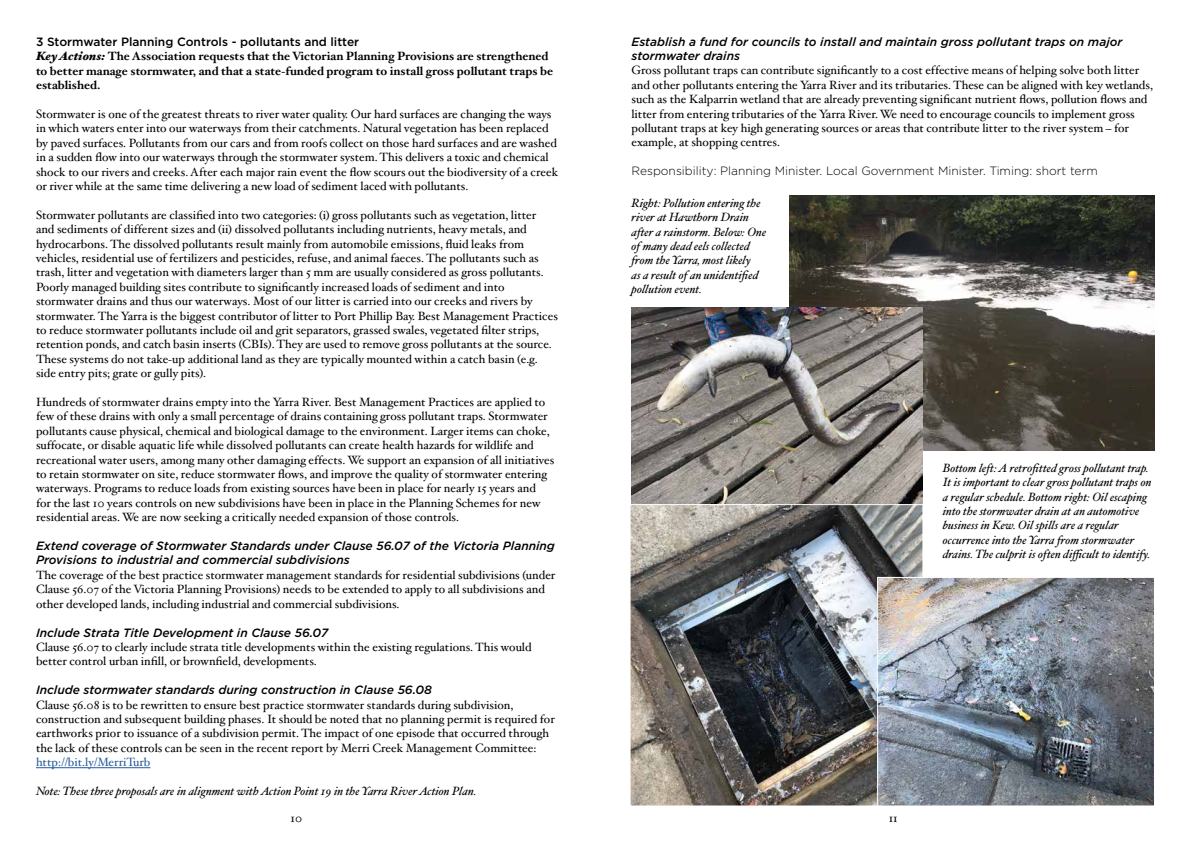
<style>
.page{position:relative;width:1191px;height:842px;background:#fff}
.page>*{position:absolute;margin:0;border:0;box-sizing:border-box;transform-origin:0 0}
.t1{font:12px/14.4px "Hoefler Text";color:#000}
.t2{font:italic 12px/14.4px "Hoefler Text";color:#000}
.t3{font:italic 500 12px/14.4px "Gotham";color:#000}
.t4{font:700 12px/14.4px "Hoefler Text";color:#000}
.t5{font:300 12px "Gotham";color:#000}
.t6{font:500 12px "Gotham";color:#000}
.t7{font:12px "Hoefler Text";color:#265a9b}
.s1{font-weight:900;font-style:italic}
</style>
<div class="page">
<hr style="left:36px;top:767px;width:114px;height:1px;background:#265a9b">
<img style="left:789px;top:196px;width:366px;height:254px">
<img style="left:631px;top:308px;width:292px;height:196px">
<img style="left:631px;top:506px;width:290px;height:298px">
<div style="left:629px;top:504px;width:294px;height:302px;border:1px solid #fff"></div>
<img style="left:879px;top:579px;width:274px;height:225px">
<div style="left:877px;top:577px;width:278px;height:229px;border:1px solid #fff"></div>
<p class="t6" style="left:36px;top:35px;width:325px">3 Stormwater Planning Controls - pollutants and litter</p>
<p class="t4" style="left:36px;top:49px;width:519px"><span class="s1">Key Actions:</span> The Association requests that the Victorian Planning Provisions are strengthened to better manage stormwater, and that a state-funded program to install gross pollutant traps be established.</p>
<p class="t1" style="left:36px;top:107px;width:524px">Stormwater is one of the greatest threats to river water quality. Our hard surfaces are changing the ways in which waters enter into our waterways from their catchments. Natural vegetation has been replaced by paved surfaces. Pollutants from our cars and from roofs collect on those hard surfaces and are washed in a sudden flow into our waterways through the stormwater system. This delivers a toxic and chemical shock to our rivers and creeks. After each major rain event the flow scours out the biodiversity of a creek or river while at the same time delivering a new load of sediment laced with pollutants.</p>
<p class="t1" style="left:36px;top:208px;width:523px">Stormwater pollutants are classified into two categories: (i) gross pollutants such as vegetation, litter<br>and sediments of different sizes and (ii) dissolved pollutants including nutrients, heavy metals, and hydrocarbons. The dissolved pollutants result mainly from automobile emissions, fluid leaks from vehicles, residential use of fertilizers and pesticides, refuse, and animal faeces. The pollutants such as trash, litter and vegetation with diameters larger than 5 mm are usually considered as gross pollutants.<br>Poorly managed building sites contribute to significantly increased loads of sediment and into stormwater drains and thus our waterways. Most of our litter is carried into our creeks and rivers by stormwater. The Yarra is the biggest contributor of litter to Port Phillip Bay. Best Management Practices to reduce stormwater pollutants include oil and grit separators, grassed swales, vegetated filter strips, retention ponds, and catch basin inserts (CBIs). They are used to remove gross pollutants at the source.<br>These systems do not take-up additional land as they are typically mounted within a catch basin (e.g. side entry pits; grate or gully pits).</p>
<p class="t1" style="left:36px;top:395px;width:520px">Hundreds of stormwater drains empty into the Yarra River. Best Management Practices are applied to few of these drains with only a small percentage of drains containing gross pollutant traps. Stormwater pollutants cause physical, chemical and biological damage to the environment. Larger items can choke, suffocate, or disable aquatic life while dissolved pollutants can create health hazards for wildlife and recreational water users, among many other damaging effects. We support an expansion of all initiatives to retain stormwater on site, reduce stormwater flows, and improve the quality of stormwater entering waterways. Programs to reduce loads from existing sources have been in place for nearly 15 years and<br>for the last 10 years controls on new subdivisions have been in place in the Planning Schemes for new residential areas. We are now seeking a critically needed expansion of those controls.</p>
<p class="t3" style="left:36px;top:538px;width:520px">Extend coverage of Stormwater Standards under Clause 56.07 of the Victoria Planning<br>Provisions to industrial and commercial subdivisions</p>
<p class="t1" style="left:36px;top:568px;width:521px">The coverage of the best practice stormwater management standards for residential subdivisions (under<br>Clause 56.07 of the Victoria Planning Provisions) needs to be extended to apply to all subdivisions and other developed lands, including industrial and commercial subdivisions.</p>
<p class="t3" style="left:36px;top:625px;width:294px">Include Strata Title Development in Clause 56.07</p>
<p class="t1" style="left:36px;top:640px;width:497px">Clause 56.07 to clearly include strata title developments within the existing regulations. This would better control urban infill, or brownfield, developments.</p>
<p class="t3" style="left:36px;top:682px;width:397px">Include stormwater standards during construction in Clause 56.08</p>
<p class="t1" style="left:36px;top:698px;width:520px">Clause 56.08 is to be rewritten to ensure best practice stormwater standards during subdivision, construction and subsequent building phases. It should be noted that no planning permit is required for earthworks prior to issuance of a subdivision permit. The impact of one episode that occurred through the lack of these controls can be seen in the recent report by Merri Creek Management Committee:</p>
<p class="t7" style="left:36px;top:755px;width:116px">http://bit.ly/MerriTurb</p>
<p class="t2" style="left:36px;top:783px;width:442px">Note: These three proposals are in alignment with Action Point 19 in the Yarra River Action Plan.</p>
<p class="t3" style="left:631px;top:34px;width:492px">Establish a fund for councils to install and maintain gross pollutant traps on major stormwater drains</p>
<p class="t1" style="left:631px;top:64px;width:523px">Gross pollutant traps can contribute significantly to a cost effective means of helping solve both litter and other pollutants entering the Yarra River and its tributaries. These can be aligned with key wetlands, such as the Kalparrin wetland that are already preventing significant nutrient flows, pollution flows and litter from entering tributaries of the Yarra River. We need to encourage councils to implement gross pollutant traps at key high generating sources or areas that contribute litter to the river system – for example, at shopping centres.</p>
<p class="t5" style="left:631px;top:164px;width:468px">Responsibility: Planning Minister. Local Government Minister. Timing: short term</p>
<p class="t2" style="left:631px;top:195px;width:136px">Right: Pollution entering the river at Hawthorn Drain after a rainstorm. Below: One of many dead eels collected from the Yarra, most likely<br>as a result of an unidentified pollution event.</p>
<p class="t2" style="left:943px;top:460px;width:210px">Bottom left: A retr0fitted gross pollutant trap.<br>It is important to clear gross pollutant traps on a regular schedule. Bottom right: Oil escaping into the stormwater drain at an automotive business in Kew. Oil spills are a regular occurrence into the Yarra from stormwater drains. The culprit is often difficult to identify.</p>
<p class="t1" style="left:290px;top:812px;width:13px">10</p>
<p class="t1" style="left:888px;top:812px;width:11px">11</p>
</div>
